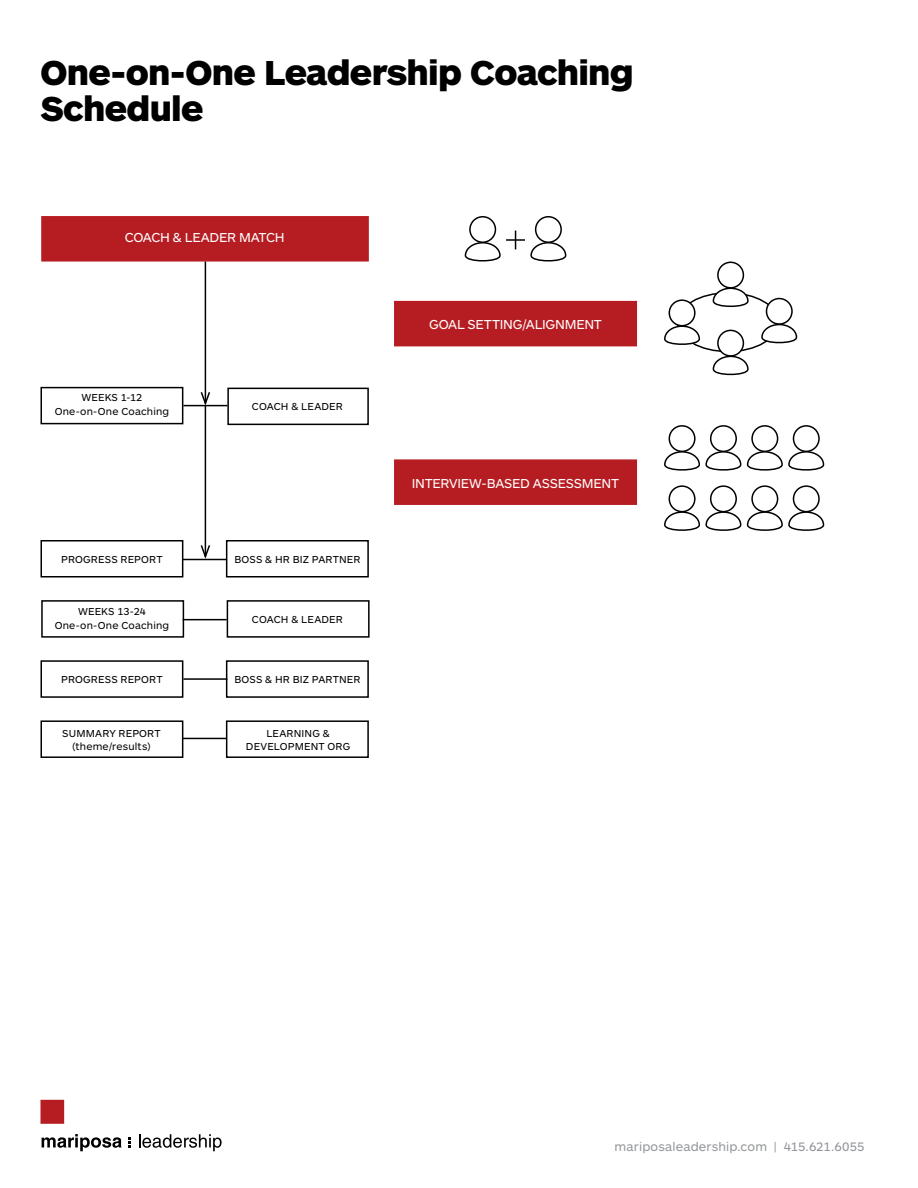
<style>
.page{position:relative;width:918px;height:1188px;background:#fff}
.page>*{position:absolute;margin:0;border:0;box-sizing:border-box;transform-origin:0 0}
.t1{font:900 36px/36px "ARS Maquette Pro";letter-spacing:-.02em;color:#000}
.t2{font:13.5px "ARS Maquette Pro";letter-spacing:-.02em;color:#fff}
.t3{font:12.75px "ARS Maquette Pro";letter-spacing:.01em;color:#939598}
.t4{font:10.5px/13.5px "ARS Maquette Pro";letter-spacing:.015em;color:#000;text-align:center}
</style>
<div class="page">
<div style="left:394px;top:459px;width:243px;height:46px;background:#b61d22;border:2px solid #b61d22"></div>
<div style="left:394px;top:301px;width:243px;height:45px;background:#b61d22"></div>
<svg style="left:42px;top:1134px;width:80px;height:17px"></svg>
<svg style="left:139px;top:1134px;width:83px;height:17px"></svg>
<svg style="left:129px;top:1138px;width:2px;height:10px"></svg>
<div style="left:40px;top:1100px;width:24px;height:24px;background:#b61d22"></div>
<div style="left:41px;top:216px;width:328px;height:46px;background:#b61d22;border:2px solid #b61d22"></div>
<div style="left:40px;top:387px;width:143px;height:37px;border:2px solid #000"></div>
<hr style="left:205px;top:262px;width:1px;height:141px;background:#000">
<svg style="left:199px;top:390px;width:12px;height:18px"></svg>
<div style="left:40px;top:540px;width:143px;height:38px;border:2px solid #000"></div>
<hr style="left:205px;top:406px;width:1px;height:151px;background:#000">
<svg style="left:199px;top:543px;width:12px;height:18px"></svg>
<div style="left:226px;top:540px;width:143px;height:38px;border:2px solid #000"></div>
<hr style="left:183px;top:405px;width:44px;height:1px;background:#000">
<div style="left:227px;top:388px;width:142px;height:37px;border:2px solid #000"></div>
<hr style="left:183px;top:559px;width:44px;height:1px;background:#000">
<div style="left:41px;top:600px;width:143px;height:38px;border:2px solid #000"></div>
<div style="left:227px;top:600px;width:143px;height:38px;border:2px solid #000"></div>
<div style="left:40px;top:660px;width:143px;height:38px;border:2px solid #000"></div>
<div style="left:226px;top:660px;width:143px;height:38px;border:2px solid #000"></div>
<div style="left:40px;top:720px;width:143px;height:38px;border:2px solid #000"></div>
<div style="left:226px;top:720px;width:143px;height:38px;border:2px solid #000"></div>
<hr style="left:183px;top:619px;width:44px;height:1px;background:#000">
<hr style="left:183px;top:678px;width:44px;height:2px;background:#000">
<hr style="left:182px;top:738px;width:44px;height:1px;background:#000">
<div style="left:469px;top:216px;width:27px;height:27px;border:2px solid #000;border-radius:50%"></div>
<div style="left:535px;top:216px;width:27px;height:27px;border:2px solid #000;border-radius:50%"></div>
<svg style="left:464px;top:231px;width:103px;height:31px"></svg>
<div style="left:766px;top:298px;width:27px;height:27px;border:2px solid #000;border-radius:50%"></div>
<svg style="left:760px;top:323px;width:38px;height:21px"></svg>
<div style="left:669px;top:299px;width:27px;height:27px;border:2px solid #000;border-radius:50%"></div>
<svg style="left:664px;top:325px;width:37px;height:21px"></svg>
<div style="left:717px;top:330px;width:27px;height:27px;border:2px solid #000;border-radius:50%"></div>
<svg style="left:712px;top:355px;width:37px;height:21px"></svg>
<div style="left:717px;top:262px;width:27px;height:27px;border:2px solid #000;border-radius:50%"></div>
<svg style="left:712px;top:287px;width:37px;height:20px"></svg>
<div style="left:669px;top:425px;width:27px;height:27px;border:2px solid #000;border-radius:50%"></div>
<div style="left:710px;top:425px;width:27px;height:27px;border:2px solid #000;border-radius:50%"></div>
<div style="left:751px;top:425px;width:27px;height:27px;border:2px solid #000;border-radius:50%"></div>
<div style="left:793px;top:425px;width:27px;height:27px;border:2px solid #000;border-radius:50%"></div>
<svg style="left:664px;top:450px;width:161px;height:21px"></svg>
<div style="left:669px;top:485px;width:27px;height:27px;border:2px solid #000;border-radius:50%"></div>
<div style="left:710px;top:485px;width:27px;height:27px;border:2px solid #000;border-radius:50%"></div>
<div style="left:751px;top:485px;width:27px;height:27px;border:2px solid #000;border-radius:50%"></div>
<div style="left:793px;top:485px;width:27px;height:27px;border:2px solid #000;border-radius:50%"></div>
<svg style="left:664px;top:511px;width:161px;height:20px"></svg>
<h1 class="t1" style="left:40px;top:53px;width:595px">One-on-One Leadership Coaching<br>Schedule</h1>
<p class="t2" style="left:125px;top:228px;width:161px">COACH &amp; LEADER MATCH</p>
<p class="t4" style="left:55px;top:390px;width:116px">WEEKS 1-12<br>One-on-One Coaching</p>
<p class="t4" style="left:61px;top:552px;width:103px">PROGRESS REPORT</p>
<p class="t4" style="left:55px;top:605px;width:116px">WEEKS 13-24<br>One-on-One Coaching</p>
<p class="t4" style="left:61px;top:672px;width:103px">PROGRESS REPORT</p>
<p class="t4" style="left:62px;top:726px;width:100px">SUMMARY REPORT (theme/results)</p>
<p class="t4" style="left:252px;top:399px;width:92px">COACH &amp; LEADER</p>
<p class="t4" style="left:234px;top:552px;width:128px">BOSS &amp; HR BIZ PARTNER</p>
<p class="t4" style="left:252px;top:612px;width:92px">COACH &amp; LEADER</p>
<p class="t4" style="left:234px;top:672px;width:128px">BOSS &amp; HR BIZ PARTNER</p>
<p class="t4" style="left:246px;top:726px;width:106px">LEARNING &amp;<br>DEVELOPMENT ORG</p>
<p class="t2" style="left:429px;top:316px;width:174px">GOAL SETTING/ALIGNMENT</p>
<p class="t2" style="left:412px;top:474px;width:209px">INTERVIEW-BASED ASSESSMENT</p>
<p class="t3" style="left:615px;top:1139px;width:251px">mariposaleadership.com | 415.621.6055</p>
</div>
